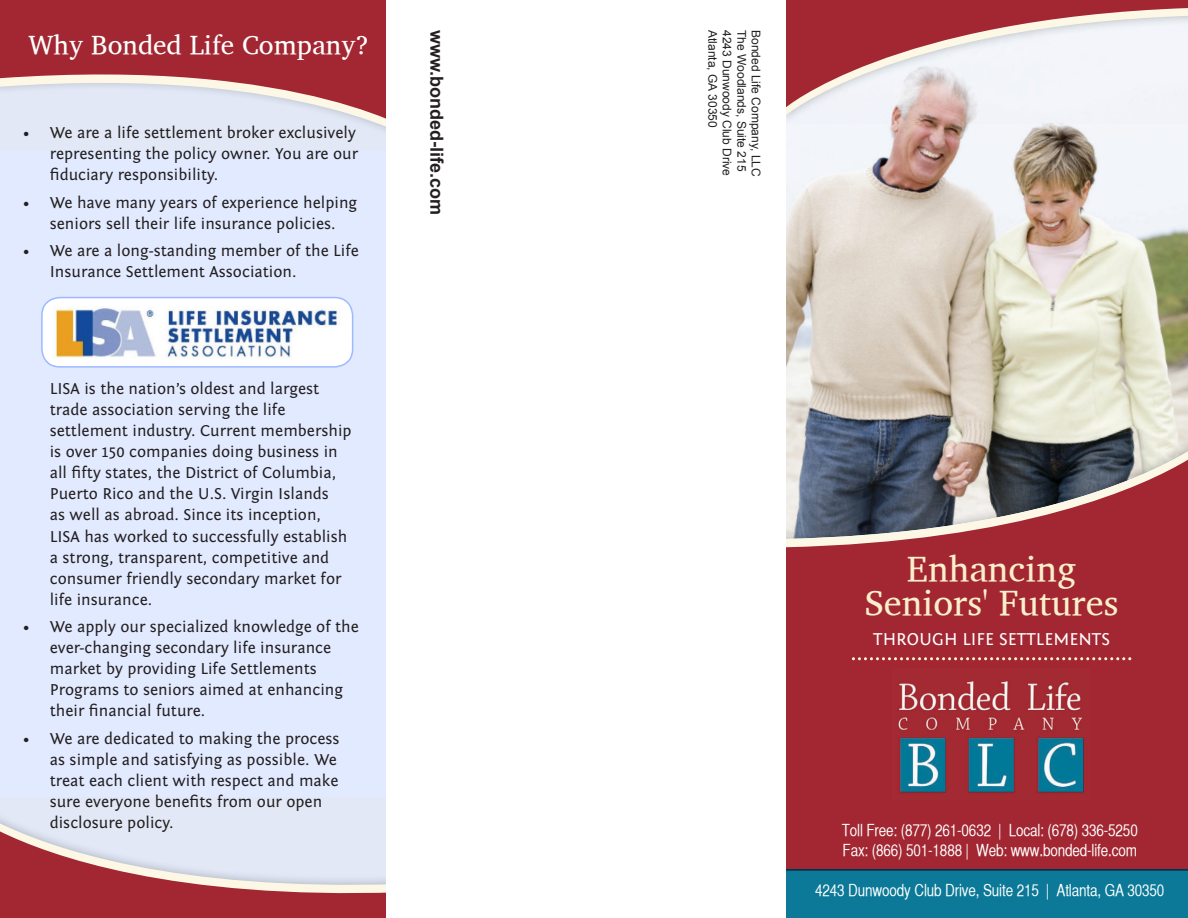
<style>
.page{position:relative;width:1188px;height:918px;background:#fff}
.page>*{position:absolute;margin:0;border:0;box-sizing:border-box;transform-origin:0 0}
.t1{font:36px/34.5px "Apparatus SIL";color:#faefcb;text-align:center}
.t2{font:27px "Apparatus SIL";color:#fff}
.t3{font:18px "Fontin Sans Small Caps";color:#fff}
.t4{font:700 18px "Arial";color:#231f20}
.t5{font:16.5px/21px "Fontin Sans";color:#231f20}
.t6{font:16.5px/19.8px "Helvetica CY Plain";letter-spacing:-.01em;color:#fff}
.t7{font:12px "Arial";color:#231f20}
</style>
<div class="page">
<div style="left:0;top:0;width:391px;height:918px;background:#e2eaff"></div>
<img style="left:786px;top:124px;width:402px;height:305px">
<img style="left:786px;top:429px;width:241px;height:22px">
<img style="left:1027px;top:429px;width:161px;height:22px">
<svg style="left:786px;top:460px;width:402px;height:409px;background:#99353f"></svg>
<svg style="left:0;top:823px;width:386px;height:95px"></svg>
<svg style="left:0;top:0;width:386px;height:136px;fill:#a22732"></svg>
<img style="left:786px;top:116px;width:170px;height:8px">
<img style="left:956px;top:116px;width:99px;height:8px">
<svg style="left:786px;top:108px;width:402px;height:8px;fill:#f1f3f9"></svg>
<svg style="left:786px;top:0;width:402px;height:108px"></svg>
<svg style="left:41px;top:297px;width:312px;height:71px;background:#cdd4df"></svg>
<img style="left:893px;top:669px;width:197px;height:131px">
<div style="left:786px;top:869px;width:402px;height:49px;background:#0b7997"></div>
<svg style="left:852px;top:657px;width:279px;height:3px"></svg>
<div style="left:386px;top:0;width:400px;height:918px;background:#fff"></div>
<h2 class="t2" style="left:28px;top:31px;width:342px">Why Bonded Life Company?</h2>
<p class="t5" style="left:50px;top:122px;width:310px;text-indent:-27px">• We are a life settlement broker exclusively representing the policy owner. You are our fiduciary responsibility.</p>
<p class="t5" style="left:23px;top:192px;width:336px;text-align:center">• We have many years of experience helping seniors sell their life insurance policies.</p>
<p class="t5" style="left:50px;top:241px;width:311px;text-indent:-27px">• We are a long-standing member of the Life<br>Insurance Settlement Association.</p>
<p class="t5" style="left:50px;top:379px;width:303px">LISA is the nation’s oldest and largest trade association serving the life settlement industry. Current membership is over 150 companies doing business in all fifty states, the District of Columbia, Puerto Rico and the U.S. Virgin Islands<br>as well as abroad. Since its inception, LISA has worked to successfully establish a strong, transparent, competitive and consumer friendly secondary market for life insurance.</p>
<p class="t5" style="left:50px;top:617px;width:311px;text-indent:-27px">• We apply our specialized knowledge of the ever-changing secondary life insurance market by providing Life Settlements Programs to seniors aimed at enhancing their financial future.</p>
<p class="t5" style="left:50px;top:728px;width:291px;text-indent:-27px">• We are dedicated to making the process as simple and satisfying as possible. We treat each client with respect and make sure everyone benefits from our open disclosure policy.</p>
<p class="t4" style="left:449px;top:30px;width:187px;rotate:90deg">www.bonded-life.com</p>
<p class="t7" style="left:721px;top:30px;width:99px;rotate:90deg">Atlanta, GA 30350</p>
<p class="t7" style="left:735px;top:30px;width:148px;rotate:90deg">4243 Dunwoody Club Drive</p>
<p class="t7" style="left:749px;top:30px;width:143px;rotate:90deg">The Woodlands, Suite 215</p>
<p class="t7" style="left:764px;top:30px;width:148px;rotate:90deg">Bonded Life Company, LLC</p>
<h1 class="t1" style="left:865px;top:553px;width:255px">Enhancing<br>Seniors' Futures</h1>
<p class="t3" style="left:873px;top:629px;width:238px">THROUGH LIFE SETTLEMENTS</p>
<p class="t6" style="left:842px;top:821px;width:298px">Toll Free: (877) 261-0632 | Local: (678) 336-5250<br>Fax: (866) 501-1888 | Web: www.bonded-life.com</p>
<p class="t6" style="left:815px;top:880px;width:351px">4243 Dunwoody Club Drive, Suite 215 | Atlanta, GA 30350</p>
</div>
